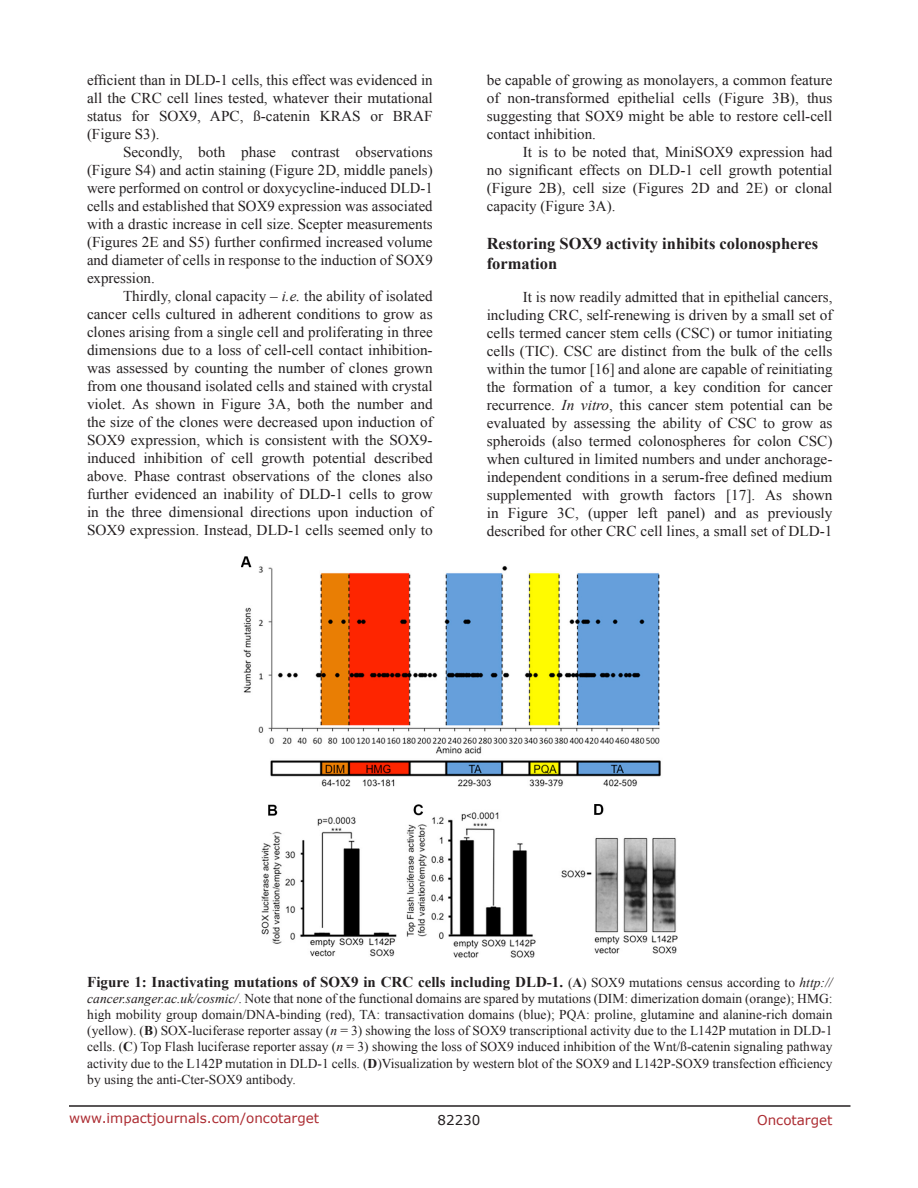
<style>
.page{position:relative;width:918px;height:1188px;background:#fff}
.page>*{position:absolute;margin:0;border:0;box-sizing:border-box;transform-origin:0 0}
.SubHeading_middle{font:700 16.5px/19.8px "Times New Roman";color:#231f20}
.BodyText{font:15px/18px "Times New Roman";color:#231f20;text-align:justify}
.FigureText{font:700 15px "Times New Roman";color:#231f20}
.FigureText-2{font:13.5px/16.2px "Times New Roman";color:#231f20;text-align:justify}
.t1{font:13.5px "Verdana";color:#ac2b31}
.t2{font:13.5px "Verdana";color:#231f20}
.s1{font-style:italic}
.s2{font-weight:400;font-size:13.5px}
.s3{font-size:13.5px}
.s4{font-weight:400;font-style:italic;font-size:13.5px}
.s5{font-weight:700}
</style>
<div class="page">
<hr style="left:69px;top:1105px;width:781px;height:2px;background:#231f20">
<img style="left:242px;top:556px;width:436px;height:402px">
<p class="BodyText" style="left:87px;top:71px;width:347px">efficient than in DLD-1 cells, this effect was evidenced in all the CRC cell lines tested, whatever their mutational status for SOX9, APC, ß-catenin KRAS or BRAF (Figure S3).</p>
<p class="BodyText" style="left:87px;top:143px;width:347px;text-indent:36px">Secondly, both phase contrast observations (Figure S4) and actin staining (Figure 2D, middle panels) were performed on control or doxycycline-induced DLD-1 cells and established that SOX9 expression was associated with a drastic increase in cell size. Scepter measurements (Figures 2E and S5) further confirmed increased volume and diameter of cells in response to the induction of SOX9 expression.</p>
<p class="BodyText" style="left:87px;top:287px;width:347px;text-indent:36px">Thirdly, clonal capacity – <span class="s1">i.e.</span> the ability of isolated cancer cells cultured in adherent conditions to grow as clones arising from a single cell and proliferating in three dimensions due to a loss of cell-cell contact inhibition&shy;was assessed by counting the number of clones grown from one thousand isolated cells and stained with crystal violet. As shown in Figure 3A, both the number and the size of the clones were decreased upon induction of SOX9 expression, which is consistent with the SOX9- induced inhibition of cell growth potential described above. Phase contrast observations of the clones also further evidenced an inability of DLD-1 cells to grow in the three dimensional directions upon induction of SOX9 expression. Instead, DLD-1 cells seemed only to</p>
<p class="BodyText" style="left:487px;top:71px;width:347px">be capable of growing as monolayers, a common feature of non-transformed epithelial cells (Figure 3B), thus suggesting that SOX9 might be able to restore cell-cell contact inhibition.</p>
<p class="BodyText" style="left:487px;top:143px;width:347px;text-indent:36px">It is to be noted that, MiniSOX9 expression had no significant effects on DLD-1 cell growth potential (Figure 2B), cell size (Figures 2D and 2E) or clonal capacity (Figure 3A).</p>
<p class="SubHeading_middle" style="left:487px;top:233px;width:333px">Restoring SOX9 activity inhibits colonospheres formation</p>
<p class="BodyText" style="left:487px;top:288px;width:347px;text-indent:36px">It is now readily admitted that in epithelial cancers, including CRC, self-renewing is driven by a small set of cells termed cancer stem cells (CSC) or tumor initiating cells (TIC). CSC are distinct from the bulk of the cells within the tumor [16] and alone are capable of reinitiating the formation of a tumor, a key condition for cancer recurrence. <span class="s1">In vitro</span>, this cancer stem potential can be evaluated by assessing the ability of CSC to grow as spheroids (also termed colonospheres for colon CSC) when cultured in limited numbers and under anchorage&shy;independent conditions in a serum-free defined medium supplemented with growth factors [17]. As shown in Figure 3C, (upper left panel) and as previously described for other CRC cell lines, a small set of DLD-1</p>
<p class="FigureText" style="left:87px;top:971px;width:747px">Figure 1: Inactivating mutations of SOX9 in CRC cells including DLD-1. <span class="s2">(</span><span class="s3">A</span><span class="s2">) SOX9 mutations census according to</span> <span class="s4">http://</span></p>
<p class="FigureText-2" style="left:87px;top:990px;width:747px"><span class="s1">cancer.sanger.ac.uk/cosmic/</span>. Note that none of the functional domains are spared by mutations (DIM: dimerization domain (orange); HMG: high mobility group domain/DNA-binding (red), TA: transactivation domains (blue); PQA: proline, glutamine and alanine-rich domain (yellow). (<span class="s5">B</span>) SOX-luciferase reporter assay (<span class="s1">n</span> = 3) showing the loss of SOX9 transcriptional activity due to the L142P mutation in DLD-1 cells. (<span class="s5">C</span>) Top Flash luciferase reporter assay (<span class="s1">n</span> = 3) showing the loss of SOX9 induced inhibition of the Wnt/ß-catenin signaling pathway activity due to the L142P mutation in DLD-1 cells. (<span class="s5">D</span>)Visualization by western blot of the SOX9 and L142P-SOX9 transfection efficiency by using the anti-Cter-SOX9 antibody.</p>
<p class="t1" style="left:69px;top:1109px;width:252px">www.impactjournals.com/oncotarget</p>
<p class="t2" style="left:438px;top:1111px;width:44px">82230</p>
<p class="t1" style="left:757px;top:1111px;width:77px">Oncotarget</p>
</div>
